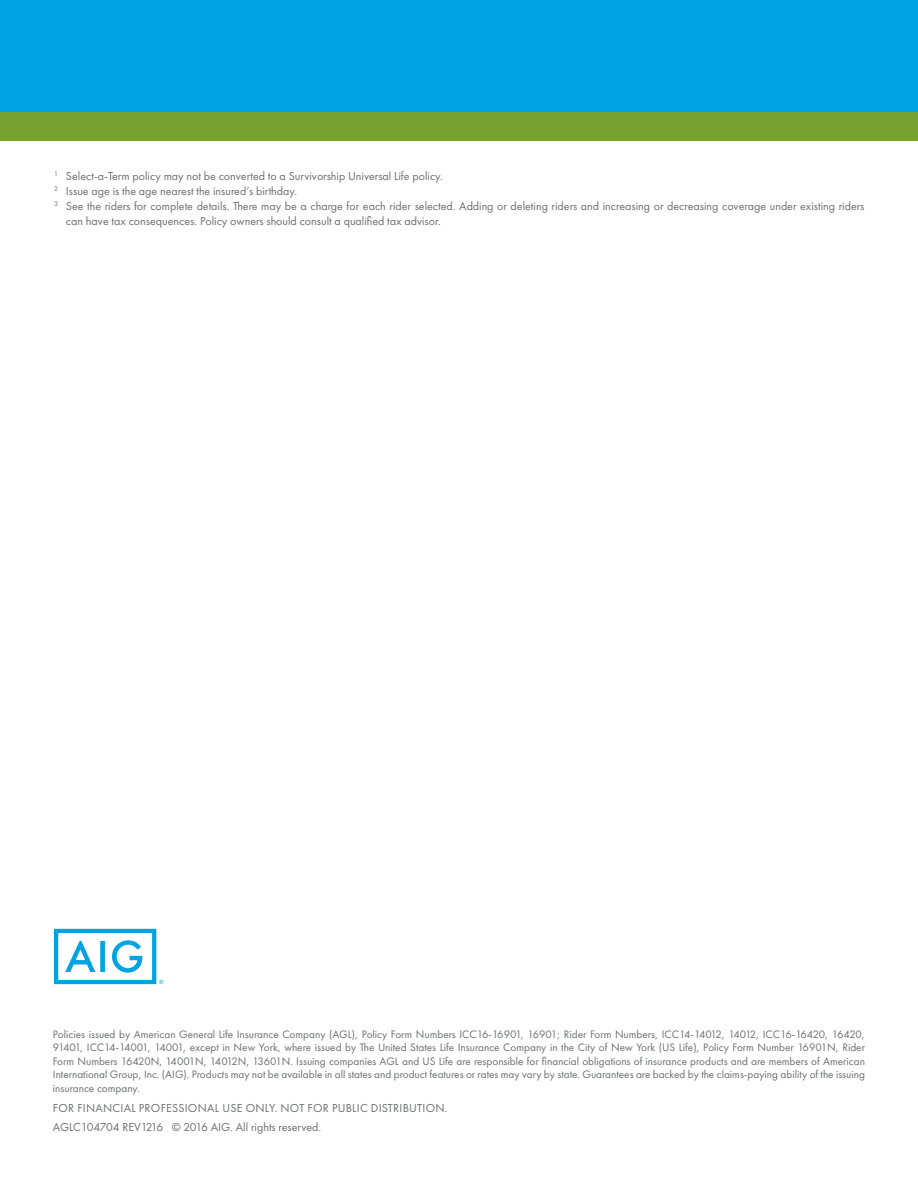
<style>
.page{position:relative;width:918px;height:1188px;background:#fff}
.page>*{position:absolute;margin:0;border:0;box-sizing:border-box;transform-origin:0 0}
.t1{font:12px "Futura PT";color:#6d6e71}
.t2{font:12px/19.8px "Futura PT";letter-spacing:.02em;color:#6d6e71}
.t3{font:11.25px/13.5px "Futura PT";color:#6d6e71;text-align:justify}
</style>
<div class="page">
<div style="left:0;top:0;width:918px;height:112px;background:#00a4e3"></div>
<div style="left:0;top:112px;width:918px;height:28px;background:#78a22f"></div>
<svg style="left:54px;top:929px;width:109px;height:55px"></svg>
<p class="t1" style="left:54px;top:169px;width:391px"><sup>1</sup> Select-a-Term policy may not be converted to a Survivorship Universal Life policy.</p>
<p class="t1" style="left:54px;top:184px;width:245px"><sup>2</sup> Issue age is the age nearest the insured’s birthday.</p>
<p class="t1" style="left:54px;top:199px;width:812px"><sup>3</sup> See the riders for complete details. There may be a charge for each rider selected. Adding or deleting riders and increasing or decreasing coverage under existing riders</p>
<p class="t1" style="left:66px;top:214px;width:376px">can have tax consequences. Policy owners should consult a qualified tax advisor.</p>
<p class="t3" style="left:53px;top:1027px;width:814px">Policies issued by American General Life Insurance Company (AGL), Policy Form Numbers ICC16-16901, 16901; Rider Form Numbers, ICC14-14012, 14012, ICC16-16420, 16420, 91401, ICC14-14001, 14001, except in New York, where issued by The United States Life Insurance Company in the City of New York (US Life), Policy Form Number 16901N, Rider Form Numbers 16420N, 14001N, 14012N, 13601N. Issuing companies AGL and US Life are responsible for financial obligations of insurance products and are members of American International Group, Inc. (AIG). Products may not be available in all states and product features or rates may vary by state. Guarantees are backed by the claims-paying ability of the issuing insurance company.</p>
<p class="t2" style="left:53px;top:1098px;width:396px">FOR FINANCIAL PROFESSIONAL USE ONLY. NOT FOR PUBLIC DISTRIBUTION.<br>AGLC104704 REV1216 © 2016 AIG. All rights reserved.</p>
</div>
